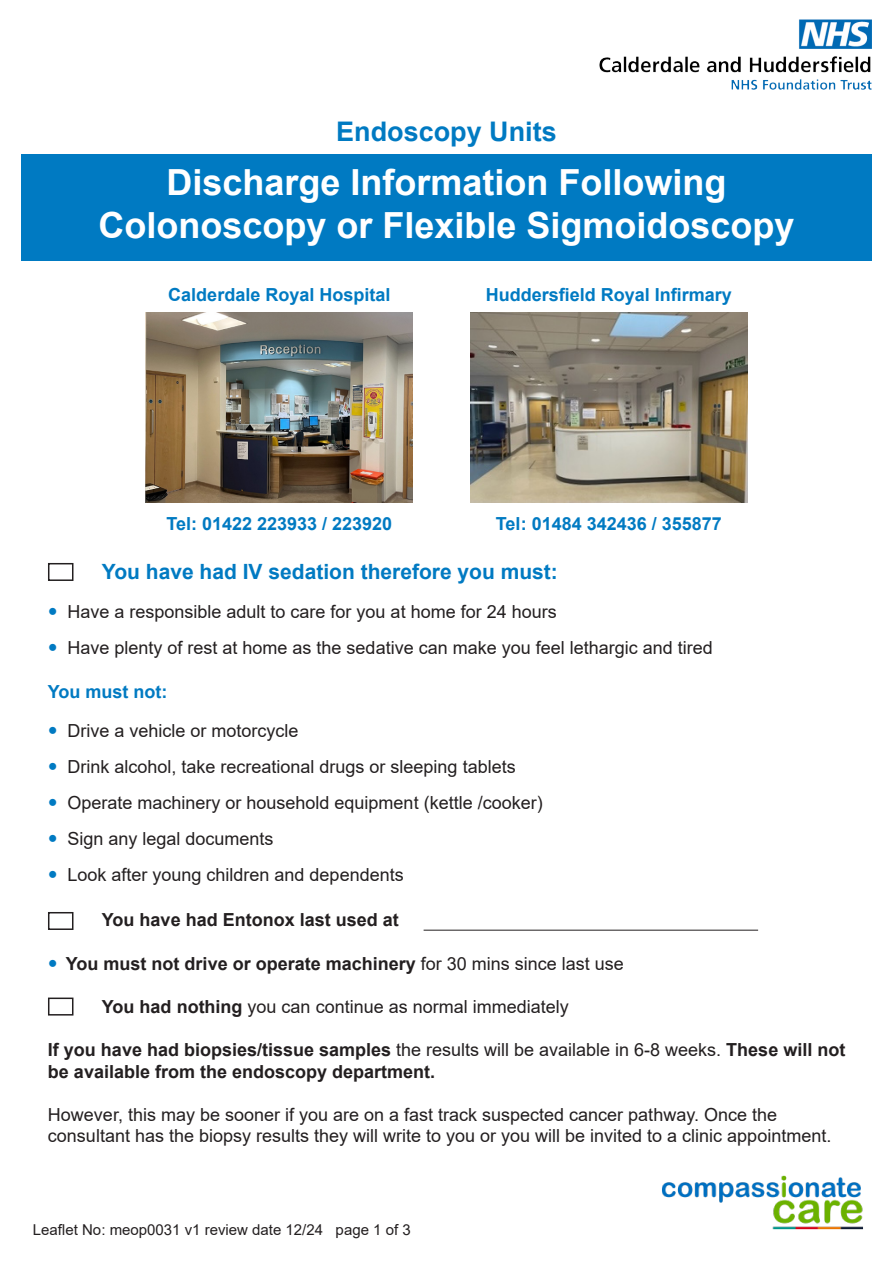
<style>
.page{position:relative;width:893px;height:1263px;background:#fff}
.page>*{position:absolute;margin:0;border:0;box-sizing:border-box;transform-origin:0 0}
.t1{font:700 36px "Arial";color:#fff}
.t2{font:700 27px "Arial";color:#007ac2}
.t3{font:700 21px "Arial";color:#007ac2}
.t4{font:18px "Arial";color:#231f20}
.t5{font:700 18px "Arial";color:#231f20}
.t6{font:700 18px "Arial";color:#007ac2}
.t7{font:15px "Arial";color:#231f20}
.s1{font-weight:400}
.s2{font-weight:700}
</style>
<div class="page">
<img style="left:662px;top:1175px;width:201px;height:55px">
<div style="left:21px;top:154px;width:851px;height:106px;background:#007ac2"></div>
<img style="left:599px;top:20px;width:273px;height:70px">
<img style="left:146px;top:312px;width:267px;height:190px">
<img style="left:471px;top:312px;width:276px;height:190px">
<div style="left:48px;top:912px;width:25px;height:18px;border:2px solid #231f20"></div>
<div style="left:48px;top:997px;width:25px;height:18px;border:2px solid #231f20"></div>
<hr style="left:424px;top:930px;width:334px;height:1px;background:#231f20">
<div style="left:48px;top:563px;width:25px;height:18px;border:2px solid #231f20"></div>
<p class="t2" style="left:336px;top:112px;width:222px">Endoscopy Units</p>
<p class="t1" style="left:166px;top:157px;width:562px">Discharge Information Following</p>
<p class="t1" style="left:98px;top:200px;width:698px">Colonoscopy or Flexible Sigmoidoscopy</p>
<p class="t6" style="left:168px;top:281px;width:224px">Calderdale Royal Hospital</p>
<p class="t6" style="left:486px;top:281px;width:248px">Huddersfield Royal Infirmary</p>
<p class="t6" style="left:166px;top:510px;width:227px">Tel: 01422 223933 / 223920</p>
<p class="t6" style="left:496px;top:510px;width:227px">Tel: 01484 342436 / 355877</p>
<p class="t3" style="left:102px;top:556px;width:457px">You have had IV sedation therefore you must:</p>
<p class="t4" style="left:67px;top:600px;width:491px">Have a responsible adult to care for you at home for 24 hours</p>
<p class="t4" style="left:67px;top:636px;width:647px">Have plenty of rest at home as the sedative can make you feel lethargic and tired</p>
<p class="t6" style="left:48px;top:678px;width:121px">You must not:</p>
<p class="t4" style="left:67px;top:718px;width:233px">Drive a vehicle or motorcycle</p>
<p class="t4" style="left:67px;top:754px;width:450px">Drink alcohol, take recreational drugs or sleeping tablets</p>
<p class="t4" style="left:67px;top:790px;width:477px">Operate machinery or household equipment (kettle /cooker)</p>
<p class="t4" style="left:67px;top:826px;width:208px">Sign any legal documents</p>
<p class="t4" style="left:67px;top:862px;width:338px">Look after young children and dependents</p>
<p class="t5" style="left:102px;top:907px;width:298px">You have had Entonox last used at</p>
<p class="t5" style="left:66px;top:950px;width:559px">You must not drive or operate machinery <span class="s1">for 30 mins since last use</span></p>
<p class="t4" style="left:102px;top:994px;width:468px"><span class="s2">You had nothing</span> you can continue as normal immediately</p>
<p class="t5" style="left:48px;top:1037px;width:799px">If you have had biopsies/tissue samples <span class="s1">the results will be available in 6-8 weeks.</span> These will not</p>
<p class="t5" style="left:48px;top:1058px;width:389px">be available from the endoscopy department.</p>
<p class="t4" style="left:48px;top:1102px;width:731px">However, this may be sooner if you are on a fast track suspected cancer pathway. Once the</p>
<p class="t4" style="left:48px;top:1123px;width:785px">consultant has the biopsy results they will write to you or you will be invited to a clinic appointment.</p>
<p class="t7" style="left:33px;top:1219px;width:379px">Leaflet No: meop0031 v1 review date 12/24 page 1 of 3</p>
</div>
